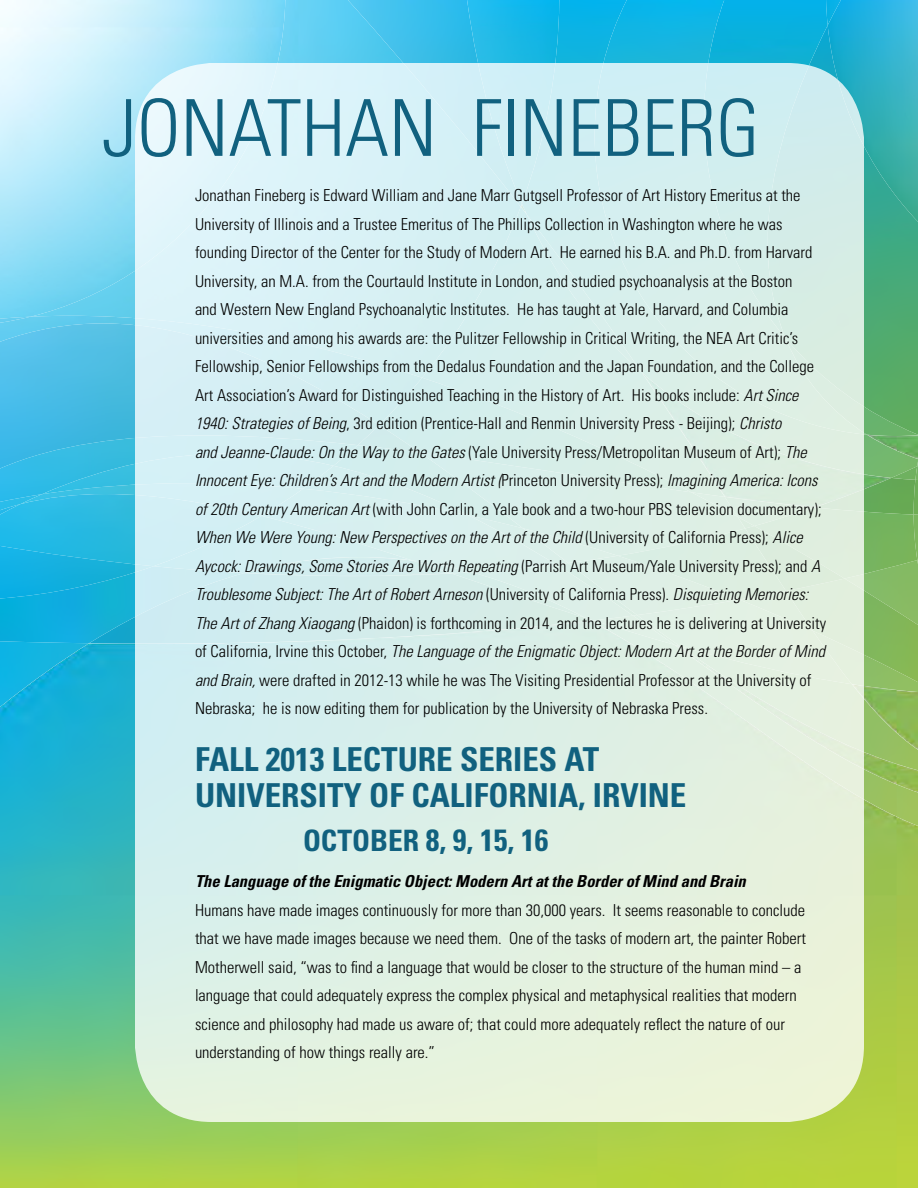
<style>
.page{position:relative;width:918px;height:1188px;background:#fff}
.page>*{position:absolute;margin:0;border:0;box-sizing:border-box;transform-origin:0 0}
.t1{font:300 condensed 78.6px "Univers LT Std";color:#11617f}
.t2{font:700 condensed 33px/36px "Univers LT Std";color:#11617f}
.t3{font:700 condensed 30.75px "Univers LT Std";color:#11617f}
.t4{font:700 condensed 29.4px "Univers LT Std";color:#11617f}
.t5{font:300 condensed 16.5px/28.5px "Univers LT Std";color:#000}
.t6{font:italic 700 condensed 16.5px "Univers LT Std";color:#000}
.s1{font-style:italic}
</style>
<div class="page">
<img style="left:0;top:826px;width:918px;height:362px">
<img style="left:0;top:643px;width:918px;height:183px">
<img style="left:0;top:599px;width:135px;height:44px">
<img style="left:864px;top:692px;width:54px;height:78px">
<img style="left:559px;top:0;width:359px;height:478px">
<img style="left:891px;top:466px;width:23px;height:14px">
<img style="left:864px;top:497px;width:54px;height:195px">
<img style="left:864px;top:507px;width:50px;height:10px">
<img style="left:864px;top:517px;width:54px;height:165px">
<img style="left:867px;top:222px;width:51px;height:213px">
<img style="left:595px;top:0;width:272px;height:435px">
<img style="left:704px;top:0;width:124px;height:74px">
<img style="left:914px;top:466px;width:4px;height:94px">
<img style="left:828px;top:0;width:90px;height:222px">
<img style="left:826px;top:0;width:15px;height:25px">
<img style="left:0;top:510px;width:135px;height:36px">
<img style="left:0;top:546px;width:135px;height:53px">
<img style="left:0;top:425px;width:135px;height:10px">
<img style="left:285px;top:0;width:182px;height:63px">
<img style="left:0;top:319px;width:135px;height:106px">
<img style="left:467px;top:0;width:92px;height:63px">
<img style="left:0;top:502px;width:20px;height:8px">
<div style="left:20px;top:502px;width:115px;height:14px;background:#2ebbe3"></div>
<img style="left:0;top:435px;width:135px;height:67px">
<img style="left:42px;top:454px;width:93px;height:40px">
<img style="left:0;top:0;width:285px;height:319px">
<img style="left:0;top:317px;width:31px;height:6px">
<div style="left:135px;top:63px;width:729px;height:1059px;background:linear-gradient(to bottom,#d3eff6,#e4f1dd);border-radius:77px"></div>
<h1 class="t1" style="left:102px;top:81px;width:659px">JONATHAN FINEBERG</h1>
<p class="t5" style="left:195px;top:181px;width:633px">Jonathan Fineberg is Edward William and Jane Marr Gutgsell Professor of Art History Emeritus at the University of Illinois and a Trustee Emeritus of The Phillips Collection in Washington where he was founding Director of the Center for the Study of Modern Art. He earned his B.A. and Ph.D. from Harvard University, an M.A. from the Courtauld Institute in London, and studied psychoanalysis at the Boston<br>and Western New England Psychoanalytic Institutes. He has taught at Yale, Harvard, and Columbia universities and among his awards are: the Pulitzer Fellowship in Critical Writing, the NEA Art Critic’s Fellowship, Senior Fellowships from the Dedalus Foundation and the Japan Foundation, and the College Art Association’s Award for Distinguished Teaching in the History of Art. His books include: <span class="s1">Art Since 1940: Strategies of Being</span>, 3rd edition (Prentice-Hall and Renmin University Press - Beijing); <span class="s1">Christo<br>and Jeanne-Claude: On the Way to the Gates</span> (Yale University Press/Metropolitan Museum of Art); <span class="s1">The Innocent Eye: Children’s Art and the Modern Artist (</span>Princeton University Press); <span class="s1">Imagining America: Icons of 20th Century American Art</span> (with John Carlin, a Yale book and a two-hour PBS television documentary); <span class="s1">When We Were Young: New Perspectives on the Art of the Child</span> (University of California Press); <span class="s1">Alice Aycock: Drawings, Some Stories Are Worth Repeating</span> (Parrish Art Museum/Yale University Press); and <span class="s1">A TroubIesome Subject: The Art of Robert Arneson</span> (University of California Press). <span class="s1">Disquieting Memories:<br>The Art of Zhang Xiaogang</span> (Phaidon) is forthcoming in 2014, and the lectures he is delivering at University of California, Irvine this October, <span class="s1">The Language of the Enigmatic Object: Modern Art at the Border of Mind and Brain,</span> were drafted in 2012-13 while he was The Visiting Presidential Professor at the University of Nebraska; he is now editing them for publication by the University of Nebraska Press.</p>
<h2 class="t2" style="left:195px;top:741px;width:472px">FALL 2013 LECTURE SERIES AT<br>UN IVERSITY OF CALIFORN IA, IRVINE</h2>
<h3 class="t4" style="left:303px;top:823px;width:84px">OCTOBER</h3>
<h3 class="t3" style="left:426px;top:822px;width:124px">8, 9, 15, 16</h3>
<p class="t6" style="left:195px;top:871px;width:552px">The Language of the Enigmatic Object: Modern Art at the Border of Mind and Brain</p>
<p class="t5" style="left:195px;top:896px;width:613px">Humans have made images continuously for more than 30,000 years. It seems reasonable to conclude that we have made images because we need them. One of the tasks of modern art, the painter Robert Motherwell said, “was to find a language that would be closer to the structure of the human mind – a language that could adequately express the complex physical and metaphysical realities that modern science and philosophy had made us aware of; that could more adequately reflect the nature of our understanding of how things really are.”</p>
</div>
